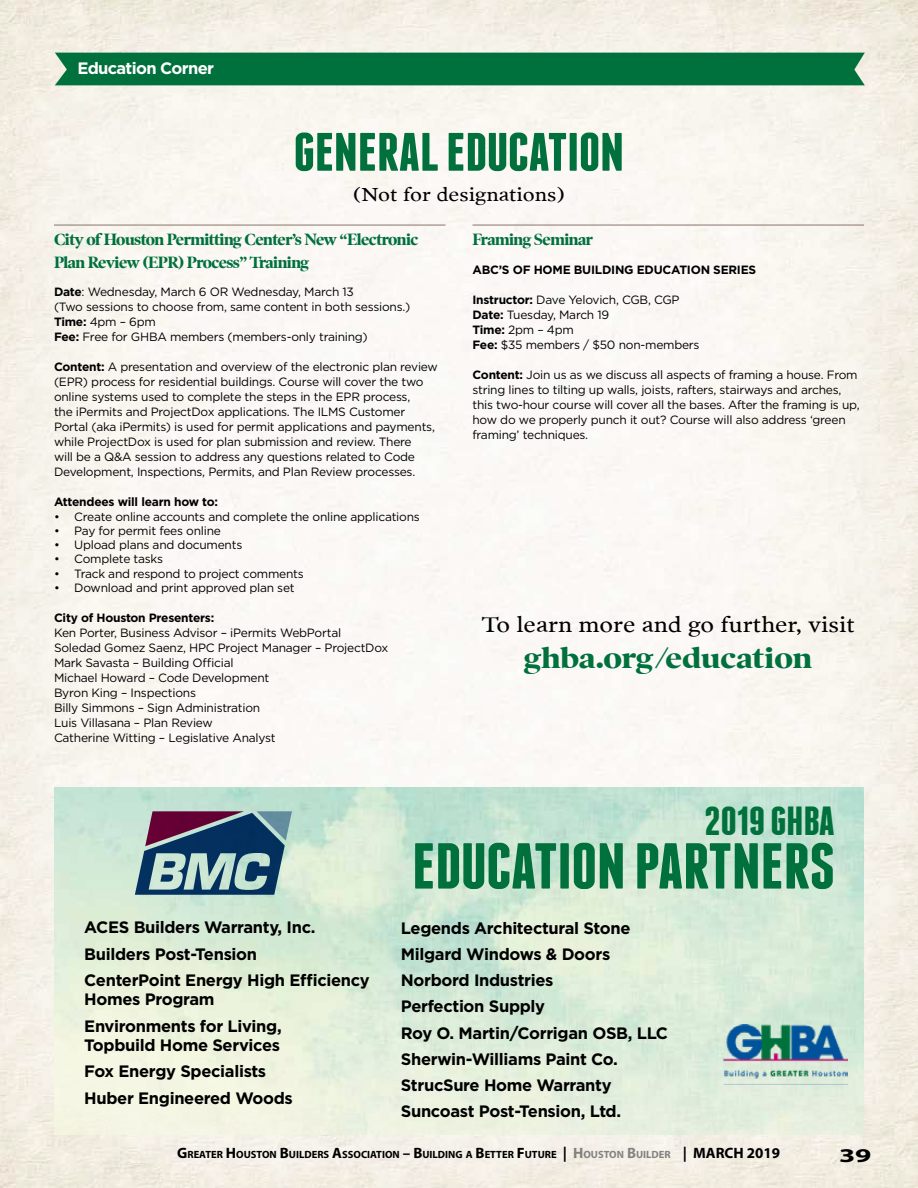
<style>
.page{position:relative;width:918px;height:1188px;background:#fff}
.page>*{position:absolute;margin:0;border:0;box-sizing:border-box;transform-origin:0 0}
.t1{font:700 64.8px "Franchise";letter-spacing:-.01em;color:#00703c;scale:1.11 1}
.t2{font:700 54px "Franchise";letter-spacing:-.01em;color:#00703c;scale:1.11 1}
.t3{font:700 40.5px "Franchise";letter-spacing:-.01em;color:#00703c;scale:1.11 1}
.t4{font:700 29.7px "Poynter OS Display";color:#00703c;scale:1.11 1}
.t5{font:21.6px "Poynter Text Roman Two";color:#000;scale:1.11 1}
.t6{font:700 19.5px "Myriad Pro";color:#000;scale:1.5 1}
.t7{font:18.9px "Poynter Text Roman Two";color:#000;scale:1.11 1}
.t8{font:700 16.5px/26.2px "Gotham";letter-spacing:-.02em;color:#000}
.t9{font:700 16.5px/22.5px "Poynter OS Display";letter-spacing:-.03em;color:#00703c}
.t10{font:700 16.5px "Gotham";letter-spacing:-.04em;color:#fff}
.t11{font:12px/15px "Gotham";letter-spacing:-.02em;color:#000}
.t12{font:700 12px "Gotham";letter-spacing:-.02em;color:#000}
.t13{font:700 10.5px "Myriad Pro";color:#000}
.s1{font-weight:700}
.s2{font-size:15px}
.s3{font-size:15px;color:#8a8c8e}
.s4{color:#8a8c8e}
</style>
<div class="page">
<div style="left:55px;top:53px;width:810px;height:32px;background:#00703c"></div>
<hr style="left:0;top:0;width:1px;height:176px;background:#f6f3f1">
<img style="left:54px;top:787px;width:810px;height:347px">
<img style="left:723px;top:1025px;width:124px;height:59px">
<svg style="left:130px;top:807px;width:167px;height:92px;background:#6e8493"></svg>
<hr style="left:472px;top:225px;width:392px;height:1px;background:#88746a">
<hr style="left:54px;top:225px;width:392px;height:1px;background:#88746a">
<h3 class="t10" style="left:77px;top:57px;width:138px">Education Corner</h3>
<h2 class="t2" style="left:294px;top:127px;width:299px">GENERAL EDUCATION</h2>
<h3 class="t7" style="left:353px;top:182px;width:193px">(Not for designations)</h3>
<h3 class="t9" style="left:54px;top:228px;width:366px">City of Houston Permitting Center’s New “Electronic<br>Plan Review (EPR) Process” Training</h3>
<p class="t11" style="left:54px;top:284px;width:358px"><span class="s1">Date</span>: Wednesday, March 6 OR Wednesday, March 13<br>(Two sessions to choose from, same content in both sessions.)<br><span class="s1">Time:</span> 4pm – 6pm<br><span class="s1">Fee:</span> Free for GHBA members (members-only training)</p>
<p class="t11" style="left:54px;top:359px;width:385px"><span class="s1">Content:</span> A presentation and overview of the electronic plan review (EPR) process for residential buildings. Course will cover the two online systems used to complete the steps in the EPR process,<br>the iPermits and ProjectDox applications. The ILMS Customer Portal (aka iPermits) is used for permit applications and payments, while ProjectDox is used for plan submission and review. There<br>will be a Q&amp;A session to address any questions related to Code Development, Inspections, Permits, and Plan Review processes.</p>
<p class="t12" style="left:54px;top:494px;width:166px">Attendees will learn how to:</p>
<p class="t11" style="left:54px;top:509px;width:367px">• Create online accounts and complete the online applications</p>
<p class="t11" style="left:54px;top:523px;width:169px">• Pay for permit fees online</p>
<p class="t11" style="left:54px;top:537px;width:190px">• Upload plans and documents</p>
<p class="t11" style="left:54px;top:551px;width:111px">• Complete tasks</p>
<p class="t11" style="left:54px;top:566px;width:251px">• Track and respond to project comments</p>
<p class="t11" style="left:54px;top:580px;width:242px">• Download and print approved plan set</p>
<p class="t12" style="left:54px;top:610px;width:162px">City of Houston Presenters:</p>
<p class="t11" style="left:54px;top:625px;width:336px">Ken Porter, Business Advisor – iPermits WebPortal Soledad Gomez Saenz, HPC Project Manager – ProjectDox Mark Savasta – Building Official<br>Michael Howard – Code Development<br>Byron King – Inspections<br>Billy Simmons – Sign Administration<br>Luis Villasana – Plan Review<br>Catherine Witting – Legislative Analyst</p>
<h3 class="t9" style="left:472px;top:228px;width:122px">Framing Seminar</h3>
<p class="t12" style="left:472px;top:262px;width:285px">ABC’S OF HOME BUILDING EDUCATION SERIES</p>
<p class="t11" style="left:472px;top:292px;width:229px"><span class="s1">Instructor:</span> Dave Yelovich, CGB, CGP<br><span class="s1">Date:</span> Tuesday, March 19<br><span class="s1">Time:</span> 2pm – 4pm<br><span class="s1">Fee:</span> $35 members / $50 non-members</p>
<p class="t11" style="left:472px;top:367px;width:389px"><span class="s1">Content:</span> Join us as we discuss all aspects of framing a house. From string lines to tilting up walls, joists, rafters, stairways and arches, this two-hour course will cover all the bases. After the framing is up, how do we properly punch it out? Course will also address ‘green framing’ techniques.</p>
<h3 class="t5" style="left:481px;top:611px;width:338px">To learn more and go further, visit</h3>
<h3 class="t4" style="left:524px;top:641px;width:261px">ghba.org/education</h3>
<h3 class="t8" style="left:84px;top:914px;width:287px">ACES Builders Warranty, Inc.<br>Builders Post-Tension<br>CenterPoint Energy High Efficiency</h3>
<h3 class="t8" style="left:84px;top:986px;width:199px">Homes Program<br>Environments for Living,</h3>
<h3 class="t8" style="left:84px;top:1032px;width:210px">Topbuild Home Services<br>Fox Energy Specialists<br>Huber Engineered Woods</h3>
<h3 class="t3" style="left:704px;top:802px;width:119px">2019 GHBA</h3>
<h1 class="t1" style="left:412px;top:836px;width:383px">EDUCATION PARTNERS</h1>
<h3 class="t8" style="left:401px;top:914px;width:269px">Legends Architectural Stone<br>Milgard Windows &amp; Doors<br>Norbord Industries<br>Perfection Supply<br>Roy O. Martin/Corrigan OSB, LLC<br>Sherwin-Williams Paint Co.<br>StrucSure Home Warranty<br>Suncoast Post-Tension, Ltd.</h3>
<p class="t13" style="left:177px;top:1148px;width:604px"><span class="s2">G</span>REATER <span class="s2">H</span>OUSTON <span class="s2">B</span>UILDERS <span class="s2">A</span>SSOCIATION <span class="s2">– B</span>UILDING A <span class="s2">B</span>ETTER <span class="s2">F</span>UTURE <span class="s2">|</span> <span class="s3">H</span><span class="s4">OUSTON</span> <span class="s3">B</span><span class="s4">UILDER</span> <span class="s2">|</span> <span class="s2">MARCH 2019</span></p>
<h3 class="t6" style="left:839px;top:1142px;width:23px">39</h3>
</div>
